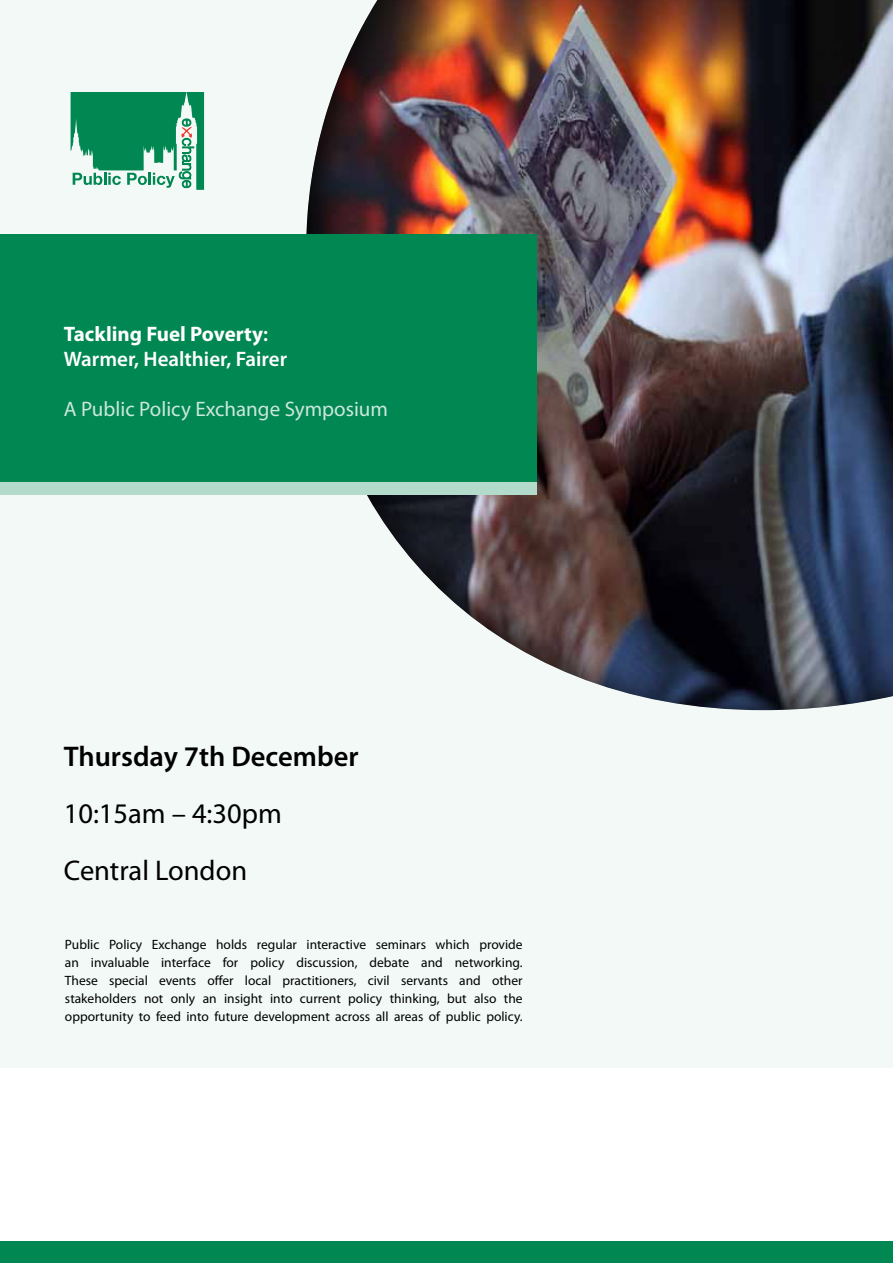
<style>
.page{position:relative;width:893px;height:1263px;background:#fff}
.page>*{position:absolute;margin:0;border:0;box-sizing:border-box;transform-origin:0 0}
.t1{font:28.5px/57.3px "Myriad Pro";color:#000}
.t2{font:600 28.5px "Myriad Pro";color:#000}
.t3{font:600 21px/25.2px "Myriad Pro";color:#fff}
.t4{font:21px "Myriad Pro";color:#cce7dc}
.t5{font:13.5px/18px "Myriad Pro";color:#000;text-align:justify}
.s1{font-weight:700}
</style>
<div class="page">
<div style="left:0;top:0;width:893px;height:1067px;background:#f2f9f6"></div>
<div style="left:305px;top:0;width:588px;height:711px;background:#000;opacity:.75"></div>
<div style="left:0;top:234px;width:537px;height:248px;background:#008752"></div>
<svg style="left:71px;top:92px;width:133px;height:98px"></svg>
<div style="left:0;top:1242px;width:893px;height:21px;background:#008752"></div>
<div style="left:0;top:482px;width:537px;height:13px;background:#b3dbcb"></div>
<h2 class="t3" style="left:64px;top:321px;width:225px"><span class="s1">Tackling Fuel Poverty</span>:<br>Warmer, Healthier, Fairer</h2>
<h2 class="t4" style="left:64px;top:396px;width:326px">A Public Policy Exchange Symposium</h2>
<h1 class="t2" style="left:64px;top:738px;width:296px">Thursday 7th December</h1>
<h1 class="t1" style="left:64px;top:784px;width:219px">10:15am – 4:30pm<br>Central London</h1>
<p class="t5" style="left:65px;top:935px;width:459px">Public Policy Exchange holds regular interactive seminars which provide an invaluable interface for policy discussion, debate and networking.<br>These special events offer local practitioners, civil servants and other stakeholders not only an insight into current policy thinking, but also the opportunity to feed into future development across all areas of public policy.</p>
</div>
